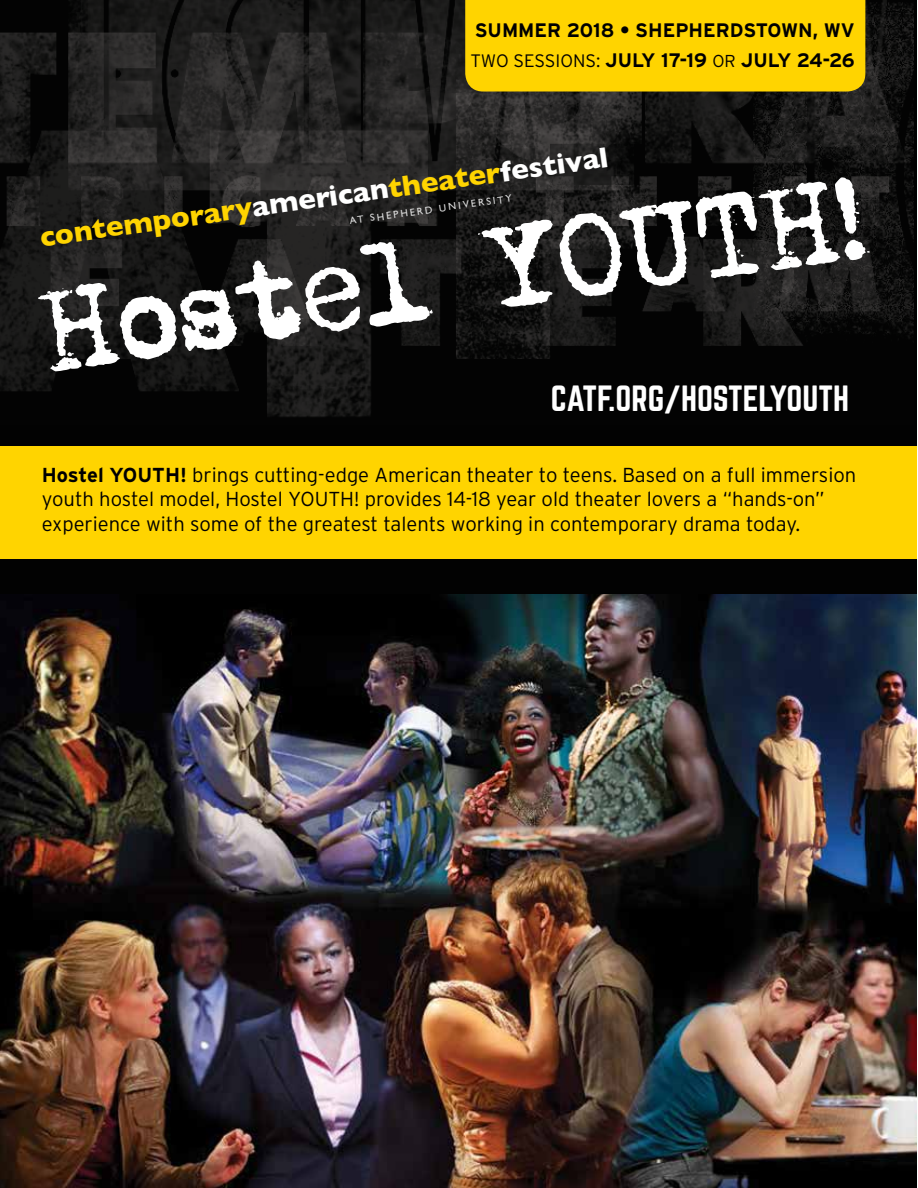
<style>
.page{position:relative;width:918px;height:1188px;background:#fff}
.page>*{position:absolute;margin:0;border:0;box-sizing:border-box;transform-origin:0 0}
.t1{font:31.95px "Norwester";color:#fff}
.t2{font:700 29.55px "Gill Sans";color:#ffd400}
.t3{font:300 20.25px/24.3px "Interstate";color:#000}
.t4{font:700 19.5px/30.3px "Interstate";color:#000}
.t5{font:10.5px "Gill Sans Mdm";color:#fff}
.s1{font-weight:300;font-size:18px}
.s2{font-weight:300;font-size:17.25px}
.s3{color:#fff}
.s4{font-weight:700}
</style>
<div class="page">
<div style="left:0;top:0;width:917px;height:607px;background:#020202"></div>
<img style="left:0;top:0;width:913px;height:417px">
<svg style="left:38px;top:177px;width:832px;height:194px"></svg>
<div style="left:465px;top:0;width:400px;height:92px;background:#ffd400"></div>
<div style="left:0;top:446px;width:917px;height:112px;background:#ffd400"></div>
<img style="left:0;top:594px;width:917px;height:594px">
<p class="t4" style="left:470px;top:15px;width:386px">SUMMER 2018 • SHEPHERDSTOWN, WV<br><span class="s1">TWO SESSIONS:</span> JULY 17-19 <span class="s2">OR</span> JULY 24-26</p>
<h2 class="t2" style="left:37px;top:214px;width:575px;rotate:-8deg">contemporary<span class="s3">american</span>theater<span class="s3">festival</span></h2>
<p class="t5" style="left:349px;top:214px;width:165px;rotate:-8deg">AT SHEPHERD UNIVERSITY</p>
<h1 class="t1" style="left:551px;top:383px;width:300px">CATF.ORG/HOSTELYOUTH</h1>
<p class="t3" style="left:42px;top:463px;width:816px"><span class="s4">Hostel YOUTH!</span> brings cutting-edge American theater to teens. Based on a full immersion youth hostel model, Hostel YOUTH! provides 14-18 year old theater lovers a “hands-on” experience with some of the greatest talents working in contemporary drama today.</p>
</div>
